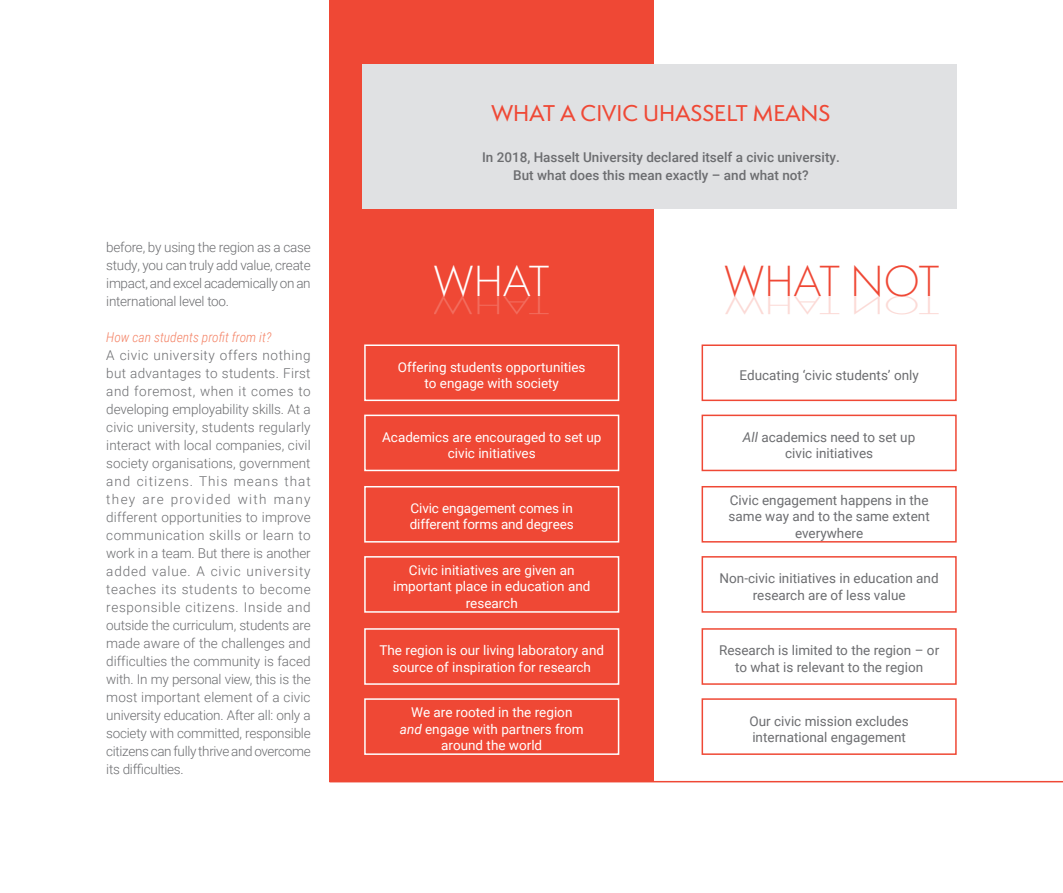
<style>
.page{position:relative;width:1063px;height:893px;background:#fff}
.page>*{position:absolute;margin:0;border:0;box-sizing:border-box;transform-origin:0 0}
.t1{font:300 40.05px "Semplicita Pro";color:#ef4835}
.t2{font:300 40.05px "Semplicita Pro";color:#fff}
.t3{font:500 21px "Semplicita Pro";color:#ef4835}
.t4{font:300 13.5px/18px "Roboto";letter-spacing:-.025em;color:#6c6d70;text-align:justify}
.t5{font:13.5px/16.2px "Roboto";color:#fff;text-align:center}
.t6{font:13.5px/16.2px "Roboto";color:#6c6d70;text-align:center}
.t7{font:500 13.5px/18px "Roboto";color:#6c6d70;text-align:center}
.t8{font:italic 300 13.5px "Roboto Condensed";color:#f48265}
.s1{font-style:italic}
</style>
<div class="page">
<div style="left:329px;top:0;width:325px;height:782px;background:#ef4835"></div>
<div style="left:362px;top:65px;width:595px;height:144px;background:#e0e1e3"></div>
<div style="left:364px;top:344px;width:255px;height:57px;border:2px solid #fff"></div>
<div style="left:702px;top:344px;width:255px;height:57px;border:2px solid #ef4835"></div>
<div style="left:364px;top:486px;width:255px;height:57px;border:2px solid #fff"></div>
<div style="left:702px;top:486px;width:255px;height:57px;border:2px solid #ef4835"></div>
<div style="left:364px;top:628px;width:255px;height:57px;border:2px solid #fff"></div>
<div style="left:702px;top:628px;width:255px;height:57px;border:2px solid #ef4835"></div>
<div style="left:364px;top:415px;width:255px;height:56px;border:2px solid #fff"></div>
<div style="left:702px;top:415px;width:255px;height:56px;border:2px solid #ef4835"></div>
<div style="left:364px;top:556px;width:255px;height:57px;border:2px solid #fff"></div>
<div style="left:702px;top:556px;width:255px;height:57px;border:2px solid #ef4835"></div>
<div style="left:364px;top:698px;width:255px;height:57px;border:2px solid #fff"></div>
<div style="left:702px;top:698px;width:255px;height:57px;border:2px solid #ef4835"></div>
<hr style="left:329px;top:781px;width:734px;height:1px;background:#ef4835">
<p class="t4" style="left:106px;top:238px;width:206px">before, by using the region as a case study, you can truly add value, create impact, and excel academically on an international level too.</p>
<p class="t8" style="left:106px;top:328px;width:167px">How can students profit from it?</p>
<p class="t4" style="left:106px;top:346px;width:206px">A civic university offers nothing but advantages to students. First and foremost, when it comes to developing employability skills. At a civic university, students regularly interact with local companies, civil society organisations, government and citizens. This means that they are provided with many different opportunities to improve communication skills or learn to work in a team. But there is another added value. A civic university teaches its students to become responsible citizens. Inside and outside the curriculum, students are made aware of the challenges and difficulties the community is faced with. In my personal view, this is the most important element of a civic university education. After all: only a society with committed, responsible citizens can fully thrive and overcome its difficulties.</p>
<h2 class="t3" style="left:492px;top:98px;width:340px">WHAT A CIVIC UHASSELT MEANS</h2>
<p class="t7" style="left:482px;top:148px;width:359px">In 2018, Hasselt University declared itself a civic university.<br>But what does this mean exactly – and what not?</p>
<h1 class="t2" style="left:434px;top:254px;width:117px">WHAT</h1>
<h1 class="t1" style="left:725px;top:254px;width:217px">WHAT NOT</h1>
<p class="t5" style="left:398px;top:358px;width:189px">Offering students opportunities to engage with society</p>
<p class="t6" style="left:739px;top:366px;width:181px">Educating ‘civic students’ only</p>
<p class="t5" style="left:382px;top:428px;width:221px">Academics are encouraged to set up civic initiatives</p>
<p class="t6" style="left:743px;top:428px;width:174px"><span class="s1">All</span> academics need to set up civic initiatives</p>
<p class="t5" style="left:410px;top:500px;width:165px;text-align:left">Civic engagement comes in different forms and degrees</p>
<p class="t6" style="left:729px;top:492px;width:203px">Civic engagement happens in the same way and to the same extent everywhere</p>
<p class="t5" style="left:393px;top:562px;width:199px">Civic initiatives are given an important place in education and research</p>
<p class="t6" style="left:720px;top:570px;width:221px">Non-civic initiatives in education and research are of less value</p>
<p class="t5" style="left:379px;top:642px;width:226px">The region is our living laboratory and source of inspiration for research</p>
<p class="t6" style="left:719px;top:642px;width:222px">Research is limited to the region – or to what is relevant to the region</p>
<p class="t5" style="left:400px;top:704px;width:185px">We are rooted in the region <span class="s1">and</span> engage with partners from around the world</p>
<p class="t6" style="left:750px;top:712px;width:161px;text-align:left">Our civic mission excludes international engagement</p>
</div>
